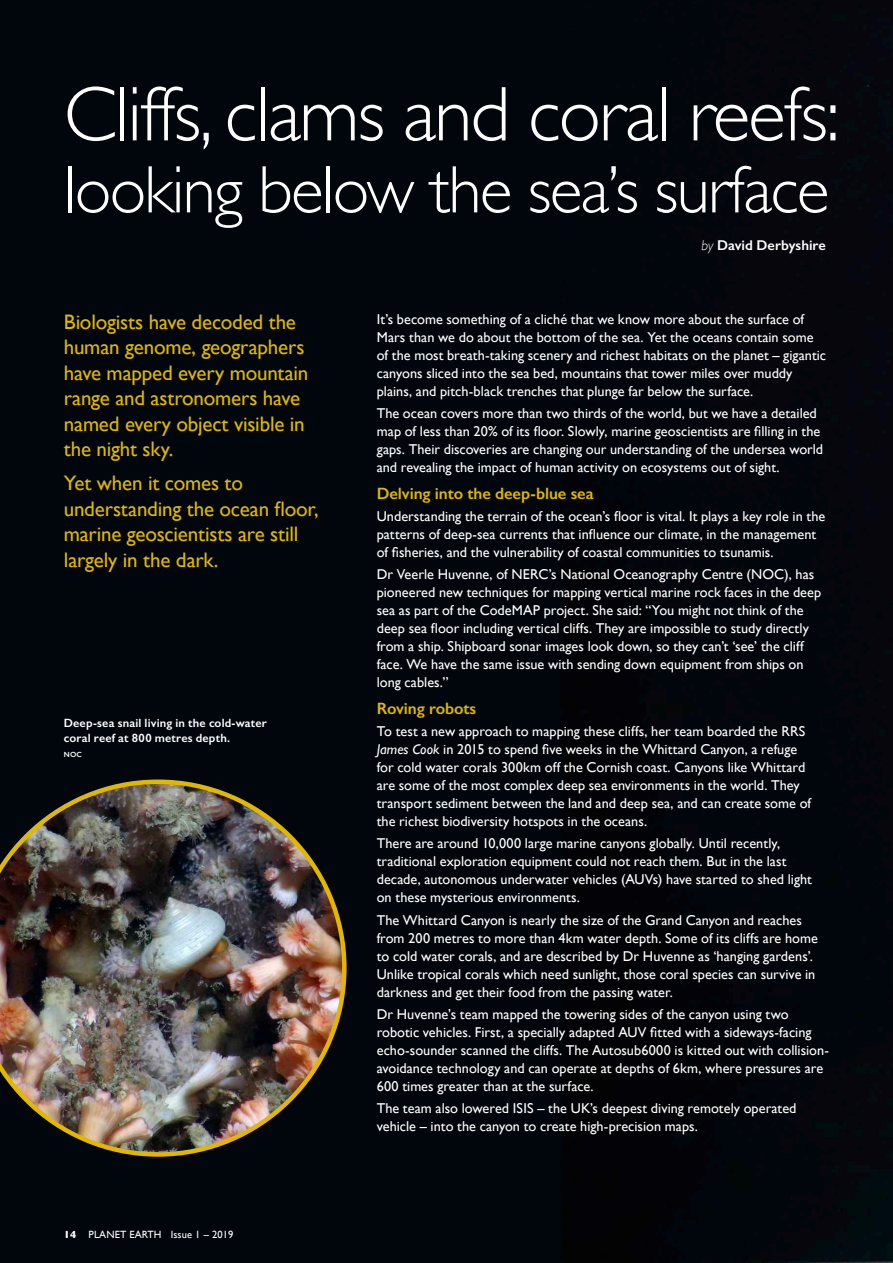
<style>
.page{position:relative;width:893px;height:1263px;background:#01060c}
.page>*{position:absolute;margin:0;border:0;box-sizing:border-box;transform-origin:0 0}
.New_main_heading{font:300 78px "Gill Sans";letter-spacing:-.025em;color:#fff}
.New_main_heading-2{font:300 67.5px "Gill Sans";letter-spacing:-.025em;color:#fff}
.Intro_para{font:21px/25.5px "Gill Sans";letter-spacing:-.01em;color:#e1b800}
.Sub_head{font:600 16.5px "Gill Sans";letter-spacing:-.005em;color:#e1b800}
.body_copy{font:14.25px/18px "Gill Sans";color:#fff}
.byline{font:600 14.25px "Gill Sans";color:#fff}
.t1{font:600 12px/15px "Gill Sans";letter-spacing:.015em;color:#fff}
.t2{font:10.5px "Gill Sans";letter-spacing:.01em;color:#fff}
.t3{font:600 7.5px "Gill Sans";color:#fff}
.s1{font-weight:300;font-style:italic}
.s2{font-weight:700}
.s3{font-style:italic}
</style>
<div class="page">
<img style="left:0;top:779px;width:347px;height:378px">
<p class="New_main_heading" style="left:64px;top:53px;width:777px">Cliffs, clams and coral reefs:</p>
<p class="New_main_heading-2" style="left:64px;top:137px;width:767px">looking below the sea’s surface</p>
<p class="byline" style="left:701px;top:237px;width:126px"><span class="s1">by</span> David Derbyshire</p>
<h1 class="Intro_para" style="left:64px;top:309px;width:246px">Biologists have decoded the human genome, geographers have mapped every mountain range and astronomers have named every object visible in the night sky.</h1>
<h1 class="Intro_para" style="left:64px;top:470px;width:256px">Yet when it comes to understanding the ocean floor, marine geoscientists are still largely in the dark.</h1>
<p class="t1" style="left:64px;top:715px;width:205px">Deep-sea snail living in the cold-water coral reef at 800 metres depth.</p>
<p class="t3" style="left:64px;top:750px;width:20px">NOC</p>
<p class="t2" style="left:64px;top:1228px;width:171px"><span class="s2">14</span> PLANET EARTH Issue 1 – 2019</p>
<p class="body_copy" style="left:377px;top:310px;width:451px">It’s become something of a cliché that we know more about the surface of Mars than we do about the bottom of the sea. Yet the oceans contain some of the most breath-taking scenery and richest habitats on the planet – gigantic canyons sliced into the sea bed, mountains that tower miles over muddy plains, and pitch-black trenches that plunge far below the surface.</p>
<p class="body_copy" style="left:377px;top:404px;width:448px">The ocean covers more than two thirds of the world, but we have a detailed map of less than 20% of its floor. Slowly, marine geoscientists are filling in the gaps. Their discoveries are changing our understanding of the undersea world and revealing the impact of human activity on ecosystems out of sight.</p>
<p class="Sub_head" style="left:377px;top:483px;width:219px">Delving into the deep-blue sea</p>
<p class="body_copy" style="left:377px;top:507px;width:450px">Understanding the terrain of the ocean’s floor is vital. It plays a key role in the patterns of deep-sea currents that influence our climate, in the management of fisheries, and the vulnerability of coastal communities to tsunamis.</p>
<p class="body_copy" style="left:377px;top:565px;width:446px">Dr Veerle Huvenne, of NERC’s National Oceanography Centre (NOC), has pioneered new techniques for mapping vertical marine rock faces in the deep sea as part of the CodeMAP project. She said: “You might not think of the deep sea floor including vertical cliffs. They are impossible to study directly from a ship. Shipboard sonar images look down, so they can’t ‘see’ the cliff face. We have the same issue with sending down equipment from ships on long cables.”</p>
<p class="Sub_head" style="left:377px;top:698px;width:101px">Roving robots</p>
<p class="body_copy" style="left:377px;top:722px;width:436px">To test a new approach to mapping these cliffs, her team boarded the RRS <span class="s3">James Cook</span> in 2015 to spend five weeks in the Whittard Canyon, a refuge for cold water corals 300km off the Cornish coast. Canyons like Whittard are some of the most complex deep sea environments in the world. They transport sediment between the land and deep sea, and can create some of the richest biodiversity hotspots in the oceans.</p>
<p class="body_copy" style="left:377px;top:834px;width:437px">There are around 10,000 large marine canyons globally. Until recently, traditional exploration equipment could not reach them. But in the last decade, autonomous underwater vehicles (AUVs) have started to shed light on these mysterious environments.</p>
<p class="body_copy" style="left:377px;top:911px;width:443px">The Whittard Canyon is nearly the size of the Grand Canyon and reaches from 200 metres to more than 4km water depth. Some of its cliffs are home to cold water corals, and are described by Dr Huvenne as ‘hanging gardens’.<br>Unlike tropical corals which need sunlight, those coral species can survive in darkness and get their food from the passing water.</p>
<p class="body_copy" style="left:377px;top:1005px;width:454px">Dr Huvenne’s team mapped the towering sides of the canyon using two robotic vehicles. First, a specially adapted AUV fitted with a sideways-facing echo-sounder scanned the cliffs. The Autosub6000 is kitted out with collision&shy;avoidance technology and can operate at depths of 6km, where pressures are 600 times greater than at the surface.</p>
<p class="body_copy" style="left:377px;top:1099px;width:421px">The team also lowered ISIS – the UK’s deepest diving remotely operated vehicle – into the canyon to create high-precision maps.</p>
</div>
